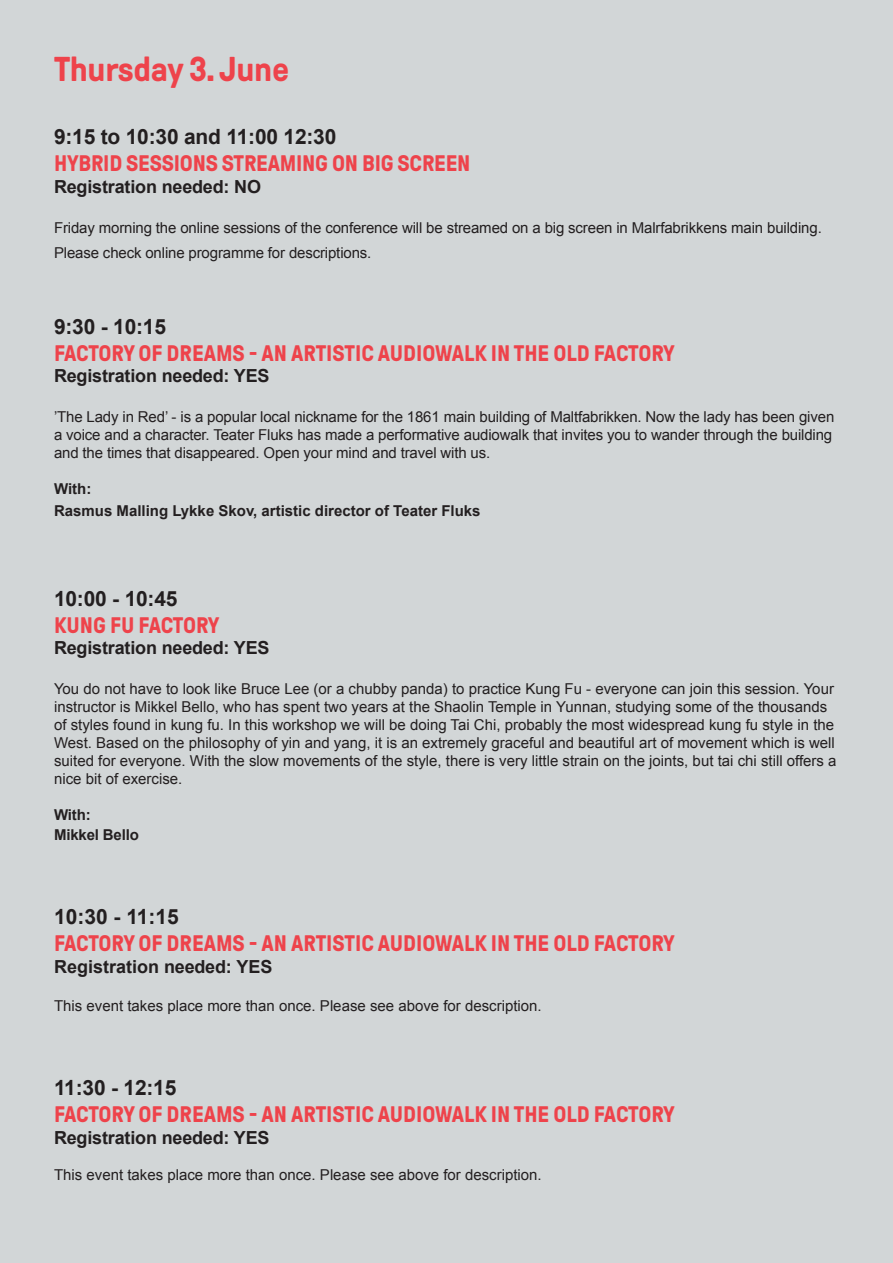
<style>
.page{position:relative;width:893px;height:1263px;background:#d2d6d7}
.page>*{position:absolute;margin:0;border:0;box-sizing:border-box;transform-origin:0 0}
.t1{font:700 34.5px "GT Pressura";letter-spacing:-.01em;color:#ee434b}
.t2{font:700 22.5px "GT Pressura";letter-spacing:-.01em;color:#ee434b}
.t3{font:700 21px "Arial";letter-spacing:-.01em;color:#231f20}
.t4{font:700 18px "Arial";letter-spacing:-.01em;color:#231f20}
.t5{font:15px/18px "Arial";color:#231f20}
.t6{font:700 15px/21.6px "Arial";color:#231f20}
</style>
<div class="page">
<h1 class="t1" style="left:54px;top:51px;width:237px">Thursday 3. June</h1>
<h3 class="t3" style="left:54px;top:123px;width:284px">9:15 to 10:30 and 11:00 12:30</h3>
<h2 class="t2" style="left:54px;top:152px;width:418px">HYBRID SESSIONS STREAMING ON BIG SCREEN</h2>
<p class="t4" style="left:54px;top:175px;width:209px">Registration needed: NO</p>
<p class="t5" style="left:54px;top:215px;width:769px;line-height:25.2px">Friday morning the online sessions of the conference will be streamed on a big screen in Malrfabrikkens main building.<br>Please check online programme for descriptions.</p>
<h3 class="t3" style="left:54px;top:313px;width:114px">9:30 - 10:15</h3>
<h2 class="t2" style="left:54px;top:341px;width:622px">FACTORY OF DREAMS - AN ARTISTIC AUDIOWALK IN THE OLD FACTORY</h2>
<p class="t4" style="left:54px;top:364px;width:217px">Registration needed: YES</p>
<p class="t5" style="left:54px;top:408px;width:782px">’The Lady in Red’ - is a popular local nickname for the 1861 main building of Maltfabrikken. Now the lady has been given a voice and a character. Teater Fluks has made a performative audiowalk that invites you to wander through the building and the times that disappeared. Open your mind and travel with us.</p>
<p class="t6" style="left:54px;top:478px;width:428px">With:<br>Rasmus Malling Lykke Skov, artistic director of Teater Fluks</p>
<h3 class="t3" style="left:54px;top:584px;width:125px">10:00 - 10:45</h3>
<h2 class="t2" style="left:54px;top:613px;width:167px">KUNG FU FACTORY</h2>
<p class="t4" style="left:54px;top:636px;width:217px">Registration needed: YES</p>
<p class="t5" style="left:54px;top:680px;width:784px">You do not have to look like Bruce Lee (or a chubby panda) to practice Kung Fu - everyone can join this session. Your instructor is Mikkel Bello, who has spent two years at the Shaolin Temple in Yunnan, studying some of the thousands of styles found in kung fu. In this workshop we will be doing Tai Chi, probably the most widespread kung fu style in the West. Based on the philosophy of yin and yang, it is an extremely graceful and beautiful art of movement which is well suited for everyone. With the slow movements of the style, there is very little strain on the joints, but tai chi still offers a nice bit of exercise.</p>
<p class="t6" style="left:54px;top:805px;width:87px;line-height:19.8px">With:<br>Mikkel Bello</p>
<h3 class="t3" style="left:54px;top:903px;width:126px">10:30 - 11:15</h3>
<h2 class="t2" style="left:54px;top:931px;width:622px">FACTORY OF DREAMS - AN ARTISTIC AUDIOWALK IN THE OLD FACTORY</h2>
<p class="t4" style="left:54px;top:955px;width:220px">Registration needed: YES</p>
<p class="t5" style="left:54px;top:996px;width:489px">This event takes place more than once. Please see above for description.</p>
<h3 class="t3" style="left:54px;top:1074px;width:124px">11:30 - 12:15</h3>
<h2 class="t2" style="left:54px;top:1102px;width:622px">FACTORY OF DREAMS - AN ARTISTIC AUDIOWALK IN THE OLD FACTORY</h2>
<p class="t4" style="left:54px;top:1126px;width:217px">Registration needed: YES</p>
<p class="t5" style="left:54px;top:1166px;width:489px">This event takes place more than once. Please see above for description.</p>
</div>
